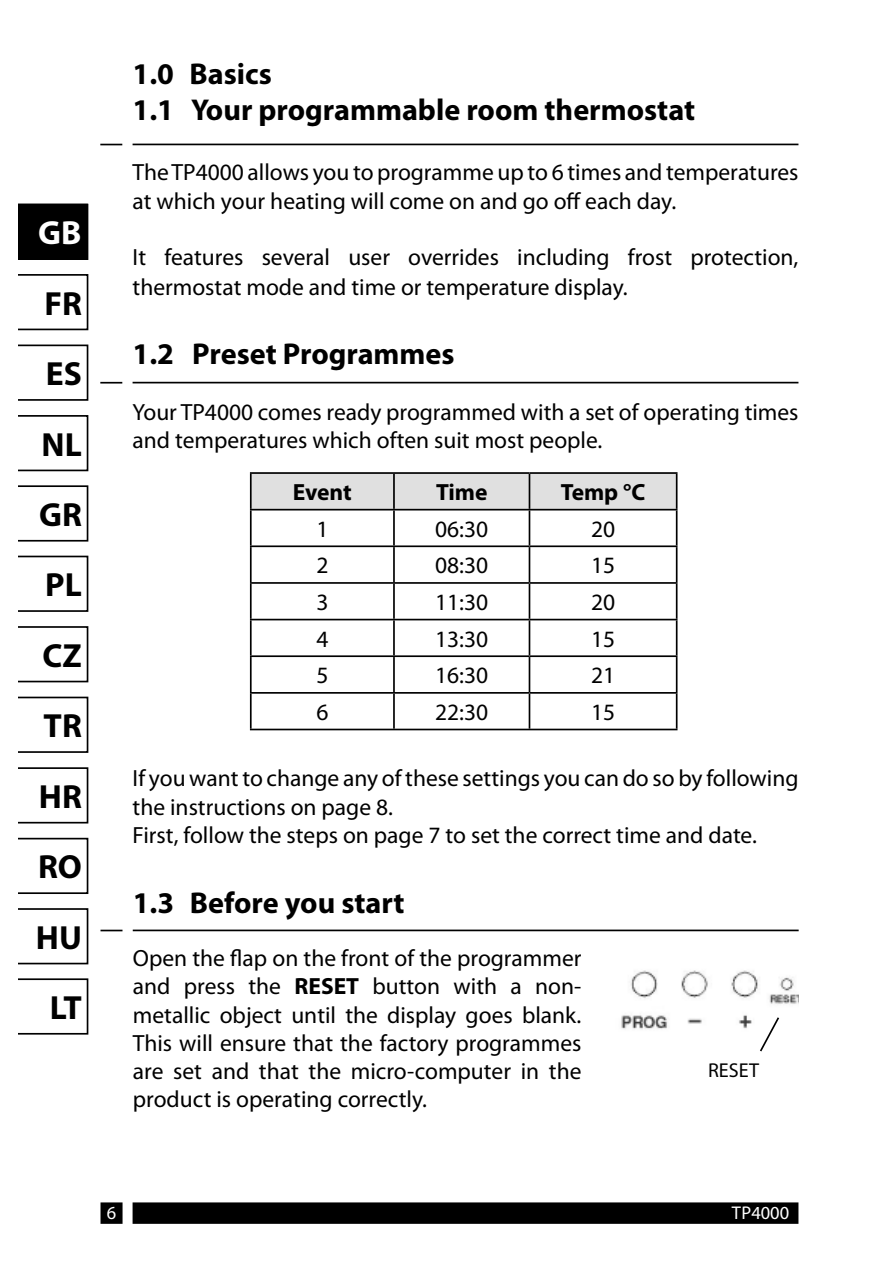
<style>
.page{position:relative;width:893px;height:1265px;background:#fff}
.page>*{position:absolute;margin:0;border:0;box-sizing:border-box;transform-origin:0 0}
.t1{font:700 33.6px/70.3px "Myriad Pro";color:#000;text-align:center}
.t2{font:700 33.6px "Myriad Pro";color:#fff}
.t3{font:700 30.15px/36.2px "Myriad Pro";color:#000}
.t4{font:23.55px/28.2px "Myriad Pro";color:#000}
.t5{font:700 23.55px "Myriad Pro";letter-spacing:-.005em;color:#000}
.t6{font:20.1px "Myriad Pro";color:#000}
.t7{font:18.45px "Myriad Pro";color:#fff}
.s1{font-weight:700}
</style>
<div class="page">
<div style="left:133px;top:1203px;width:664px;height:20px;background:#000"></div>
<div style="left:132px;top:1202px;width:666px;height:21px;border:2px solid #000"></div>
<div style="left:101px;top:1203px;width:21px;height:20px;background:#000"></div>
<div style="left:100px;top:1202px;width:22px;height:21px;border:2px solid #000"></div>
<svg style="left:18px;top:274px;width:70px;height:56px"></svg>
<svg style="left:18px;top:344px;width:70px;height:57px"></svg>
<svg style="left:18px;top:415px;width:70px;height:56px"></svg>
<svg style="left:18px;top:485px;width:70px;height:56px"></svg>
<svg style="left:18px;top:555px;width:70px;height:57px"></svg>
<svg style="left:18px;top:626px;width:70px;height:56px"></svg>
<svg style="left:18px;top:696px;width:70px;height:57px"></svg>
<svg style="left:18px;top:767px;width:70px;height:56px"></svg>
<svg style="left:18px;top:837px;width:70px;height:57px"></svg>
<svg style="left:18px;top:908px;width:70px;height:56px"></svg>
<svg style="left:18px;top:978px;width:70px;height:56px"></svg>
<div style="left:18px;top:204px;width:70px;height:56px;background:#000"></div>
<div style="left:251px;top:474px;width:424px;height:35px;background:#e0e0e0"></div>
<hr style="left:250px;top:472px;width:144px;height:2px;background:#000">
<hr style="left:250px;top:474px;width:1px;height:35px;background:#000">
<hr style="left:394px;top:472px;width:135px;height:2px;background:#000">
<hr style="left:393px;top:474px;width:2px;height:35px;background:#000">
<hr style="left:529px;top:472px;width:148px;height:2px;background:#000">
<hr style="left:528px;top:474px;width:2px;height:35px;background:#000">
<hr style="left:675px;top:474px;width:2px;height:35px;background:#000">
<hr style="left:250px;top:509px;width:427px;height:1px;background:#000">
<hr style="left:250px;top:510px;width:1px;height:35px;background:#000">
<hr style="left:393px;top:510px;width:2px;height:35px;background:#000">
<hr style="left:528px;top:510px;width:2px;height:35px;background:#000">
<hr style="left:675px;top:510px;width:2px;height:35px;background:#000">
<hr style="left:250px;top:545px;width:144px;height:2px;background:#000">
<hr style="left:250px;top:547px;width:1px;height:35px;background:#000">
<hr style="left:394px;top:545px;width:135px;height:2px;background:#000">
<hr style="left:393px;top:547px;width:2px;height:35px;background:#000">
<hr style="left:529px;top:545px;width:148px;height:2px;background:#000">
<hr style="left:528px;top:547px;width:2px;height:35px;background:#000">
<hr style="left:675px;top:547px;width:2px;height:35px;background:#000">
<hr style="left:250px;top:582px;width:144px;height:2px;background:#000">
<hr style="left:250px;top:584px;width:1px;height:35px;background:#000">
<hr style="left:394px;top:582px;width:135px;height:2px;background:#000">
<hr style="left:393px;top:584px;width:2px;height:35px;background:#000">
<hr style="left:529px;top:582px;width:148px;height:2px;background:#000">
<hr style="left:528px;top:584px;width:2px;height:35px;background:#000">
<hr style="left:675px;top:584px;width:2px;height:35px;background:#000">
<hr style="left:250px;top:619px;width:144px;height:1px;background:#000">
<hr style="left:250px;top:620px;width:1px;height:35px;background:#000">
<hr style="left:394px;top:619px;width:135px;height:1px;background:#000">
<hr style="left:393px;top:620px;width:2px;height:35px;background:#000">
<hr style="left:529px;top:619px;width:148px;height:1px;background:#000">
<hr style="left:528px;top:620px;width:2px;height:35px;background:#000">
<hr style="left:675px;top:620px;width:2px;height:35px;background:#000">
<hr style="left:250px;top:655px;width:144px;height:2px;background:#000">
<hr style="left:250px;top:657px;width:1px;height:35px;background:#000">
<hr style="left:394px;top:655px;width:135px;height:2px;background:#000">
<hr style="left:393px;top:657px;width:2px;height:35px;background:#000">
<hr style="left:529px;top:655px;width:148px;height:2px;background:#000">
<hr style="left:528px;top:657px;width:2px;height:35px;background:#000">
<hr style="left:675px;top:657px;width:2px;height:35px;background:#000">
<hr style="left:250px;top:692px;width:144px;height:1px;background:#000">
<hr style="left:250px;top:693px;width:1px;height:35px;background:#000">
<hr style="left:394px;top:692px;width:135px;height:1px;background:#000">
<hr style="left:393px;top:693px;width:2px;height:35px;background:#000">
<hr style="left:529px;top:692px;width:148px;height:1px;background:#000">
<hr style="left:528px;top:693px;width:2px;height:35px;background:#000">
<hr style="left:675px;top:693px;width:2px;height:35px;background:#000">
<hr style="left:250px;top:728px;width:427px;height:2px;background:#000">
<img style="left:621px;top:970px;width:177px;height:59px">
<svg style="left:758px;top:1015px;width:22px;height:37px"></svg>
<hr style="left:132px;top:144px;width:666px;height:1px;background:#000">
<svg style="left:100px;top:144px;width:22px;height:1px"></svg>
<hr style="left:132px;top:382px;width:666px;height:1px;background:#000">
<svg style="left:100px;top:382px;width:22px;height:1px"></svg>
<hr style="left:133px;top:929px;width:665px;height:2px;background:#000">
<hr style="left:100px;top:929px;width:22px;height:2px;background:#000">
<h1 class="t2" style="left:38px;top:220px;width:45px">GB</h1>
<h1 class="t1" style="left:36px;top:271px;width:47px">FR<br>ES<br>NL<br>GR<br>PL<br>CZ<br>TR<br>HR<br>RO<br>HU<br>LT</h1>
<p class="t3" style="left:132px;top:58px;width:564px">1.0 Basics<br>1.1 Your programmable room thermostat</p>
<p class="t4" style="left:132px;top:160px;width:667px">The TP4000 allows you to programme up to 6 times and temperatures at which your heating will come on and go off each day.</p>
<p class="t4" style="left:132px;top:244px;width:667px;line-height:30.2px">It features several user overrides including frost protection, thermostat mode and time or temperature display.</p>
<p class="t3" style="left:132px;top:338px;width:323px">1.2 Preset Programmes</p>
<p class="t4" style="left:132px;top:400px;width:667px">Your TP4000 comes ready programmed with a set of operating times and temperatures which often suit most people.</p>
<p class="t5" style="left:293px;top:483px;width:60px">Event</p>
<p class="t5" style="left:436px;top:483px;width:53px">Time</p>
<p class="t5" style="left:560px;top:483px;width:86px">Temp °C</p>
<p class="t4" style="left:316px;top:517px;width:14px">1</p>
<p class="t4" style="left:435px;top:517px;width:55px">06:30</p>
<p class="t4" style="left:591px;top:517px;width:26px">20</p>
<p class="t4" style="left:316px;top:553px;width:14px">2</p>
<p class="t4" style="left:435px;top:553px;width:55px">08:30</p>
<p class="t4" style="left:591px;top:553px;width:26px">15</p>
<p class="t4" style="left:316px;top:590px;width:14px">3</p>
<p class="t4" style="left:435px;top:590px;width:55px">11:30</p>
<p class="t4" style="left:591px;top:590px;width:26px">20</p>
<p class="t4" style="left:316px;top:627px;width:14px">4</p>
<p class="t4" style="left:435px;top:627px;width:55px">13:30</p>
<p class="t4" style="left:591px;top:627px;width:26px">15</p>
<p class="t4" style="left:316px;top:663px;width:14px">5</p>
<p class="t4" style="left:435px;top:663px;width:55px">16:30</p>
<p class="t4" style="left:591px;top:663px;width:26px">21</p>
<p class="t4" style="left:316px;top:700px;width:14px">6</p>
<p class="t4" style="left:435px;top:700px;width:55px">22:30</p>
<p class="t4" style="left:591px;top:700px;width:26px">15</p>
<p class="t4" style="left:132px;top:766px;width:667px">If you want to change any of these settings you can do so by following the instructions on page 8.<br>First, follow the steps on page 7 to set the correct time and date.</p>
<p class="t3" style="left:133px;top:887px;width:273px">1.3 Before you start</p>
<p class="t4" style="left:133px;top:946px;width:450px;text-align:justify">Open the flap on the front of the programmer and press the <span class="s1">RESET</span> button with a non&shy;metallic object until the display goes blank.<br>This will ensure that the factory programmes are set and that the micro-computer in the product is operating correctly.</p>
<p class="t6" style="left:708px;top:1062px;width:52px">RESET</p>
<p class="t7" style="left:107px;top:1206px;width:11px">6</p>
<p class="t7" style="left:731px;top:1206px;width:59px">TP4000</p>
</div>
